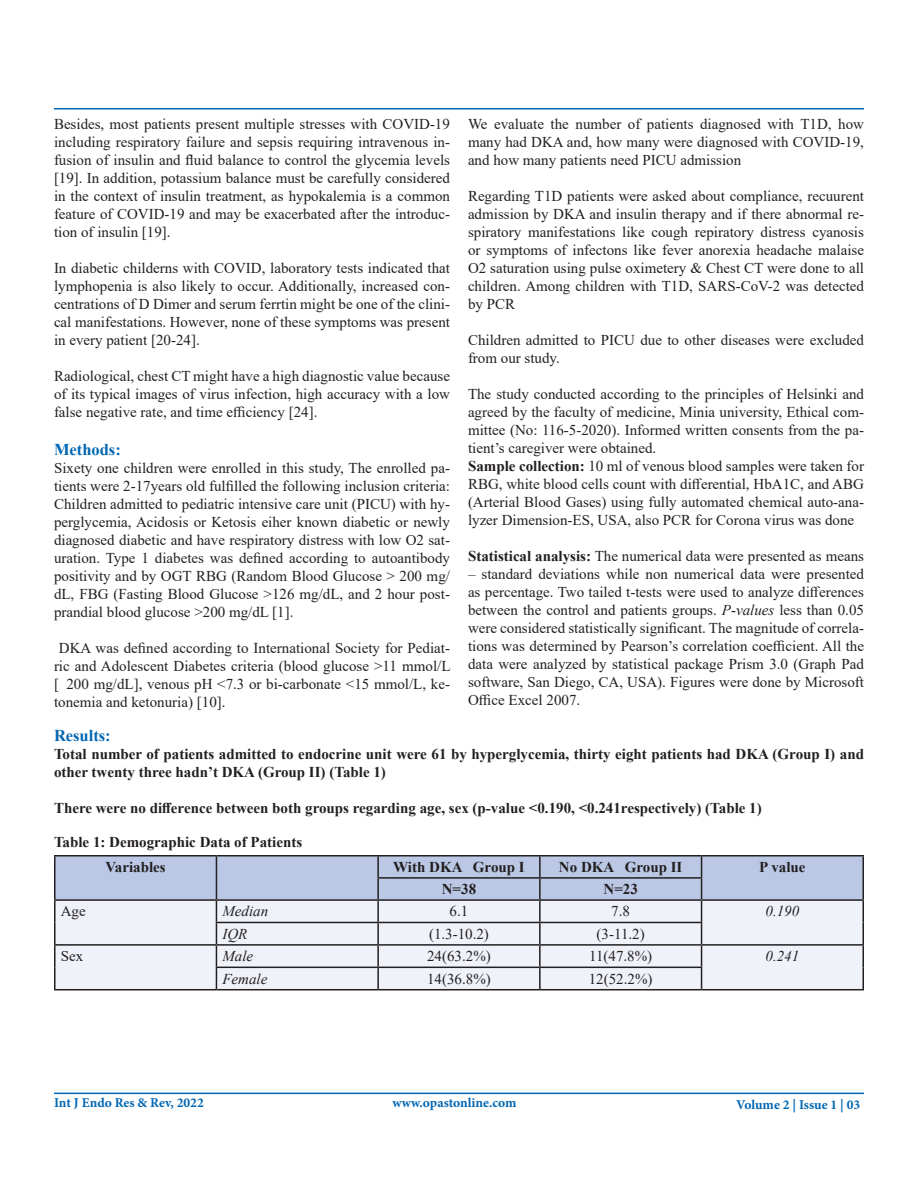
<style>
.page{position:relative;width:918px;height:1188px;background:#fff}
.page>*{position:absolute;margin:0;border:0;box-sizing:border-box;transform-origin:0 0}
.t1{font:700 16.5px "Times New Roman";color:#0166b3}
.t2{font:15px/18px "Times New Roman";color:#231f20;text-align:justify}
.t3{font:700 15px/18px "Times New Roman";color:#231f20}
.t4{font:italic 15px "Times New Roman";color:#231f20}
.t5{font:700 13.5px "Minion Pro";color:#0166b3}
.s1{font-weight:700}
.s2{font-style:italic}
</style>
<div class="page">
<hr style="left:54px;top:1093px;width:810px;height:1px;background:#0166b3">
<hr style="left:54px;top:108px;width:810px;height:2px;background:#0166b3">
<hr style="left:54px;top:855px;width:162px;height:1px;background:#231f20">
<hr style="left:54px;top:857px;width:2px;height:21px;background:#231f20">
<hr style="left:216px;top:855px;width:162px;height:1px;background:#231f20">
<hr style="left:378px;top:855px;width:162px;height:1px;background:#231f20">
<hr style="left:540px;top:855px;width:162px;height:1px;background:#231f20">
<hr style="left:702px;top:855px;width:162px;height:1px;background:#231f20">
<hr style="left:862px;top:857px;width:2px;height:21px;background:#231f20">
<hr style="left:54px;top:878px;width:2px;height:21px;background:#231f20">
<hr style="left:862px;top:878px;width:2px;height:21px;background:#231f20">
<hr style="left:54px;top:899px;width:162px;height:2px;background:#231f20">
<hr style="left:54px;top:901px;width:2px;height:21px;background:#231f20">
<hr style="left:702px;top:899px;width:162px;height:2px;background:#231f20">
<hr style="left:862px;top:901px;width:2px;height:21px;background:#231f20">
<hr style="left:54px;top:922px;width:2px;height:22px;background:#231f20">
<hr style="left:862px;top:922px;width:2px;height:22px;background:#231f20">
<hr style="left:54px;top:944px;width:162px;height:2px;background:#231f20">
<hr style="left:54px;top:946px;width:2px;height:21px;background:#231f20">
<hr style="left:702px;top:944px;width:162px;height:2px;background:#231f20">
<hr style="left:862px;top:946px;width:2px;height:21px;background:#231f20">
<hr style="left:54px;top:967px;width:2px;height:22px;background:#231f20">
<svg style="left:55px;top:856px;width:808px;height:133px"></svg>
<hr style="left:862px;top:967px;width:2px;height:22px;background:#231f20">
<hr style="left:54px;top:989px;width:162px;height:1px;background:#231f20">
<hr style="left:216px;top:989px;width:162px;height:1px;background:#231f20">
<hr style="left:378px;top:989px;width:162px;height:1px;background:#231f20">
<hr style="left:540px;top:989px;width:162px;height:1px;background:#231f20">
<hr style="left:702px;top:989px;width:162px;height:1px;background:#231f20">
<p class="t2" style="left:54px;top:115px;width:398px">Besides, most patients present multiple stresses with COVID-19 including respiratory failure and sepsis requiring intravenous in&shy;fusion of insulin and fluid balance to control the glycemia levels [19]. In addition, potassium balance must be carefully considered in the context of insulin treatment, as hypokalemia is a common feature of COVID-19 and may be exacerbated after the introduc&shy;tion of insulin [19].</p>
<p class="t2" style="left:54px;top:259px;width:398px">In diabetic childerns with COVID, laboratory tests indicated that lymphopenia is also likely to occur. Additionally, increased con&shy;centrations of D Dimer and serum ferrtin might be one of the clini&shy;cal manifestations. However, none of these symptoms was present in every patient [20-24].</p>
<p class="t2" style="left:54px;top:367px;width:398px">Radiological, chest CT might have a high diagnostic value because of its typical images of virus infection, high accuracy with a low false negative rate, and time efficiency [24].</p>
<p class="t1" style="left:54px;top:438px;width:68px">Methods:</p>
<p class="t2" style="left:54px;top:459px;width:398px">Sixety one children were enrolled in this study, The enrolled pa&shy;tients were 2-17years old fulfilled the following inclusion criteria:<br>Children admitted to pediatric intensive care unit (PICU) with hy&shy;perglycemia, Acidosis or Ketosis eiher known diabetic or newly diagnosed diabetic and have respiratory distress with low O2 sat&shy;uration. Type 1 diabetes was defined according to autoantibody positivity and by OGT RBG (Random Blood Glucose &gt; 200 mg/ dL, FBG (Fasting Blood Glucose &gt;126 mg/dL, and 2 hour post&shy;prandial blood glucose &gt;200 mg/dL [1].</p>
<p class="t2" style="left:54px;top:639px;width:398px;text-indent:5px">DKA was defined according to International Society for Pediat&shy;ric and Adolescent Diabetes criteria (blood glucose &gt;11 mmol/L [ 200 mg/dL], venous pH &lt;7.3 or bi‐carbonate &lt;15 mmol/L, ke&shy;tonemia and ketonuria) [10].</p>
<p class="t2" style="left:468px;top:115px;width:398px">We evaluate the number of patients diagnosed with T1D, how many had DKA and, how many were diagnosed with COVID-19, and how many patients need PICU admission</p>
<p class="t2" style="left:468px;top:187px;width:398px">Regarding T1D patients were asked about compliance, recuurent admission by DKA and insulin therapy and if there abnormal re&shy;spiratory manifestations like cough repiratory distress cyanosis or symptoms of infectons like fever anorexia headache malaise O2 saturation using pulse oximetery &amp; Chest CT were done to all children. Among children with T1D, SARS-CoV-2 was detected by PCR</p>
<p class="t2" style="left:468px;top:331px;width:398px">Children admitted to PICU due to other diseases were excluded from our study.</p>
<p class="t2" style="left:468px;top:385px;width:398px;text-align:left">The study conducted according to the principles of Helsinki and agreed by the faculty of medicine, Minia university, Ethical com&shy;mittee (No: 116-5-2020). Informed written consents from the pa&shy;tient’s caregiver were obtained.<br><span class="s1">Sample collection:</span> 10 ml of venous blood samples were taken for RBG, white blood cells count with differential, HbA1C, and ABG (Arterial Blood Gases) using fully automated chemical auto-ana&shy;lyzer Dimension-ES, USA, also PCR for Corona virus was done</p>
<p class="t2" style="left:468px;top:547px;width:398px"><span class="s1">Statistical analysis:</span> The numerical data were presented as means</p>
<p class="t2" style="left:468px;top:565px;width:398px">– standard deviations while non numerical data were presented as percentage. Two tailed t-tests were used to analyze differences between the control and patients groups. <span class="s2">P-values</span> less than 0.05 were considered statistically significant. The magnitude of correla&shy;tions was determined by Pearson’s correlation coefficient. All the data were analyzed by statistical package Prism 3.0 (Graph Pad software, San Diego, CA, USA). Figures were done by Microsoft Office Excel 2007.</p>
<p class="t1" style="left:54px;top:723px;width:58px">Results:</p>
<p class="t3" style="left:54px;top:744px;width:812px">Total number of patients admitted to endocrine unit were 61 by hyperglycemia, thirty eight patients had DKA (Group I) and other twenty three hadn’t DKA (Group II) (Table 1)</p>
<p class="t3" style="left:54px;top:798px;width:709px">There were no difference between both groups regarding age, sex (p-value &lt;0.190, &lt;0.241respectively) (Table 1)</p>
<p class="t3" style="left:54px;top:832px;width:250px">Table 1: Demographic Data of Patients</p>
<p class="t3" style="left:105px;top:857px;width:62px">Variables</p>
<p class="t3" style="left:393px;top:857px;width:133px">With DKA Group I</p>
<p class="t3" style="left:559px;top:857px;width:125px">No DKA Group II</p>
<p class="t3" style="left:759px;top:857px;width:48px">P value</p>
<p class="t3" style="left:442px;top:880px;width:36px">N=38</p>
<p class="t3" style="left:604px;top:880px;width:36px">N=23</p>
<p class="t2" style="left:61px;top:902px;width:26px">Age</p>
<p class="t4" style="left:222px;top:901px;width:47px">Median</p>
<p class="t2" style="left:450px;top:902px;width:20px">6.1</p>
<p class="t2" style="left:611px;top:902px;width:20px">7.8</p>
<p class="t4" style="left:766px;top:901px;width:35px">0.190</p>
<p class="t4" style="left:222px;top:924px;width:26px">IQR</p>
<p class="t2" style="left:429px;top:924px;width:61px">(1.3-10.2)</p>
<p class="t2" style="left:597px;top:924px;width:50px">(3-11.2)</p>
<p class="t2" style="left:61px;top:947px;width:24px">Sex</p>
<p class="t4" style="left:222px;top:946px;width:32px">Male</p>
<p class="t2" style="left:427px;top:947px;width:65px">24(63.2%)</p>
<p class="t2" style="left:589px;top:947px;width:65px">11(47.8%)</p>
<p class="t4" style="left:766px;top:946px;width:35px">0.241</p>
<p class="t4" style="left:222px;top:968px;width:46px">Female</p>
<p class="t2" style="left:427px;top:969px;width:65px">14(36.8%)</p>
<p class="t2" style="left:589px;top:969px;width:65px">12(52.2%)</p>
<p class="t5" style="left:54px;top:1094px;width:151px">Int J Endo Res &amp; Rev, 2022</p>
<p class="t5" style="left:393px;top:1094px;width:126px">www.opastonline.com</p>
<p class="t5" style="left:736px;top:1095px;width:126px">Volume 2 | Issue 1 | 03</p>
</div>
